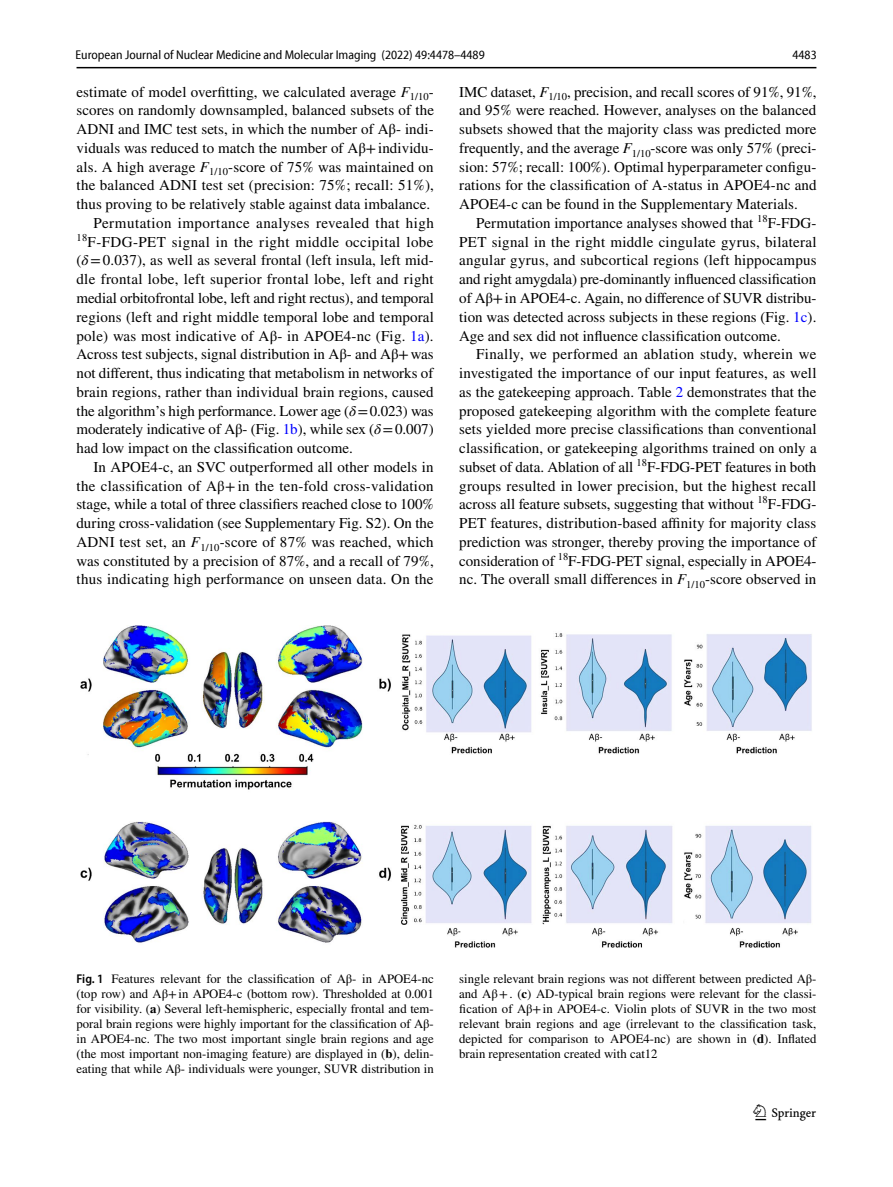
<style>
.page{position:relative;width:893px;height:1187px;background:#fff}
.page>*{position:absolute;margin:0;border:0;box-sizing:border-box;transform-origin:0 0}
.t1{font:22.5px "Springnew Regular 3";color:#000}
.t2{font:15px/18.8px "STIX";letter-spacing:.005em;color:#000;text-align:justify}
.t3{font:15px "STIX";letter-spacing:.025em;color:#000}
.t4{font:15px "STIX";letter-spacing:.03em;color:#000}
.t5{font:12.75px/15px "STIX";color:#000;text-align:justify}
.t6{font:semi-condensed 12.75px "Myriad Pro Unic";color:#000}
.s1{font-style:italic}
.s2{color:#00f}
.s3{font-family:"Myriad Pro";font-weight:600;font-stretch:semi-condensed}
.s4{font-weight:700}
</style>
<div class="page">
<hr style="left:77px;top:67px;width:739px;height:1px;background:#000">
<img style="left:81px;top:625px;width:731px;height:322px">
<p class="t6" style="left:76px;top:50px;width:411px">European Journal of Nuclear Medicine and Molecular Imaging (2022) 49:4478–4489</p>
<p class="t6" style="left:792px;top:50px;width:26px">4483</p>
<p class="t2" style="left:77px;top:83px;width:359px">estimate of model overfitting, we calculated average <span class="s1">F</span><sub>1/10</sub>-</p>
<p class="t2" style="left:77px;top:102px;width:359px">scores on randomly downsampled, balanced subsets of the</p>
<p class="t2" style="left:77px;top:121px;width:359px">ADNI and IMC test sets, in which the number of Aβ- indi-</p>
<p class="t2" style="left:77px;top:139px;width:359px">viduals was reduced to match the number of Aβ+individu-</p>
<p class="t2" style="left:77px;top:158px;width:359px">als. A high average <span class="s1">F</span><sub>1/10</sub>-score of 75% was maintained on</p>
<p class="t2" style="left:77px;top:177px;width:359px">the balanced ADNI test set (precision: 75%; recall: 51%),</p>
<p class="t2" style="left:77px;top:196px;width:355px">thus proving to be relatively stable against data imbalance.</p>
<p class="t4" style="left:94px;top:212px;width:342px">Permutation importance analyses revealed that high</p>
<p class="t3" style="left:77px;top:231px;width:358px"><sup>18</sup>F-FDG-PET signal in the right middle occipital lobe</p>
<p class="t2" style="left:77px;top:252px;width:359px">(<span class="s1">δ</span>=0.037), as well as several frontal (left insula, left mid-</p>
<p class="t2" style="left:77px;top:271px;width:359px">dle frontal lobe, left superior frontal lobe, left and right</p>
<p class="t2" style="left:77px;top:289px;width:359px">medial orbitofrontal lobe, left and right rectus), and temporal</p>
<p class="t2" style="left:77px;top:308px;width:359px">regions (left and right middle temporal lobe and temporal</p>
<p class="t2" style="left:77px;top:327px;width:359px">pole) was most indicative of Aβ- in APOE4-nc (Fig. <span class="s2">1a</span>).</p>
<p class="t2" style="left:77px;top:346px;width:359px">Across test subjects, signal distribution in Aβ- and Aβ+was</p>
<p class="t2" style="left:77px;top:364px;width:358px">not different, thus indicating that metabolism in networks of</p>
<p class="t2" style="left:77px;top:383px;width:359px">brain regions, rather than individual brain regions, caused</p>
<p class="t2" style="left:77px;top:402px;width:359px">the algorithm’s high performance. Lower age (<span class="s1">δ</span>=0.023) was</p>
<p class="t2" style="left:77px;top:421px;width:359px">moderately indicative of Aβ- (Fig. <span class="s2">1b</span>), while sex (<span class="s1">δ</span>=0.007)</p>
<p class="t2" style="left:76px;top:439px;width:278px">had low impact on the classification outcome.</p>
<p class="t2" style="left:94px;top:458px;width:342px">In APOE4-c, an SVC outperformed all other models in</p>
<p class="t2" style="left:76px;top:477px;width:359px">the classification of Aβ+in the ten-fold cross-validation</p>
<p class="t2" style="left:76px;top:496px;width:359px">stage, while a total of three classifiers reached close to 100%</p>
<p class="t2" style="left:76px;top:514px;width:359px">during cross-validation (see Supplementary Fig. S2). On the</p>
<p class="t2" style="left:76px;top:533px;width:359px">ADNI test set, an <span class="s1">F</span><sub>1/10</sub>-score of 87% was reached, which</p>
<p class="t2" style="left:77px;top:552px;width:359px">was constituted by a precision of 87%, and a recall of 79%,</p>
<p class="t2" style="left:77px;top:571px;width:359px">thus indicating high performance on unseen data. On the</p>
<p class="t2" style="left:459px;top:83px;width:359px">IMC dataset, <span class="s1">F</span><sub>1/10</sub>, precision, and recall scores of 91%, 91%, and 95% were reached. However, analyses on the balanced subsets showed that the majority class was predicted more frequently, and the average <span class="s1">F</span><sub>1/10</sub>-score was only 57% (preci&shy;sion: 57%; recall: 100%). Optimal hyperparameter configu&shy;rations for the classification of A-status in APOE4-nc and APOE4-c can be found in the Supplementary Materials.</p>
<p class="t2" style="left:459px;top:214px;width:359px;text-indent:17px">Permutation importance analyses showed that <sup>18</sup>F-FDG-PET signal in the right middle cingulate gyrus, bilateral angular gyrus, and subcortical regions (left hippocampus and right amygdala) pre-dominantly influenced classification of Aβ+in APOE4-c. Again, no difference of SUVR distribu&shy;tion was detected across subjects in these regions (Fig. <span class="s2">1c</span>).<br>Age and sex did not influence classification outcome.</p>
<p class="t2" style="left:459px;top:346px;width:359px;text-indent:17px">Finally, we performed an ablation study, wherein we investigated the importance of our input features, as well as the gatekeeping approach. Table <span class="s2">2</span> demonstrates that the proposed gatekeeping algorithm with the complete feature sets yielded more precise classifications than conventional classification, or gatekeeping algorithms trained on only a subset of data. Ablation of all <sup>18</sup>F-FDG-PET features in both groups resulted in lower precision, but the highest recall across all feature subsets, suggesting that without <sup>18</sup>F-FDG-PET features, distribution-based affinity for majority class prediction was stronger, thereby proving the importance of consideration of <sup>18</sup>F-FDG-PET signal, especially in APOE4- nc. The overall small differences in <span class="s1">F</span><sub>1/10</sub>-score observed in</p>
<p class="t5" style="left:77px;top:971px;width:359px"><span class="s3">Fig. 1</span> Features relevant for the classification of Aβ- in APOE4-nc (top row) and Aβ+in APOE4-c (bottom row). Thresholded at 0.001 for visibility. (<span class="s4">a</span>) Several left-hemispheric, especially frontal and tem&shy;poral brain regions were highly important for the classification of Aβ&shy;in APOE4-nc. The two most important single brain regions and age (the most important non-imaging feature) are displayed in (<span class="s4">b</span>), delin&shy;eating that while Aβ- individuals were younger, SUVR distribution in</p>
<p class="t5" style="left:459px;top:971px;width:359px">single relevant brain regions was not different between predicted Aβ&shy;and Aβ+. (<span class="s4">c</span>) AD-typical brain regions were relevant for the classi&shy;fication of Aβ+in APOE4-c. Violin plots of SUVR in the two most relevant brain regions and age (irrelevant to the classification task, depicted for comparison to APOE4-nc) are shown in (<span class="s4">d</span>). Inflated brain representation created with cat12</p>
<h1 class="t1" style="left:755px;top:1104px;width:62px">1 3</h1>
</div>
